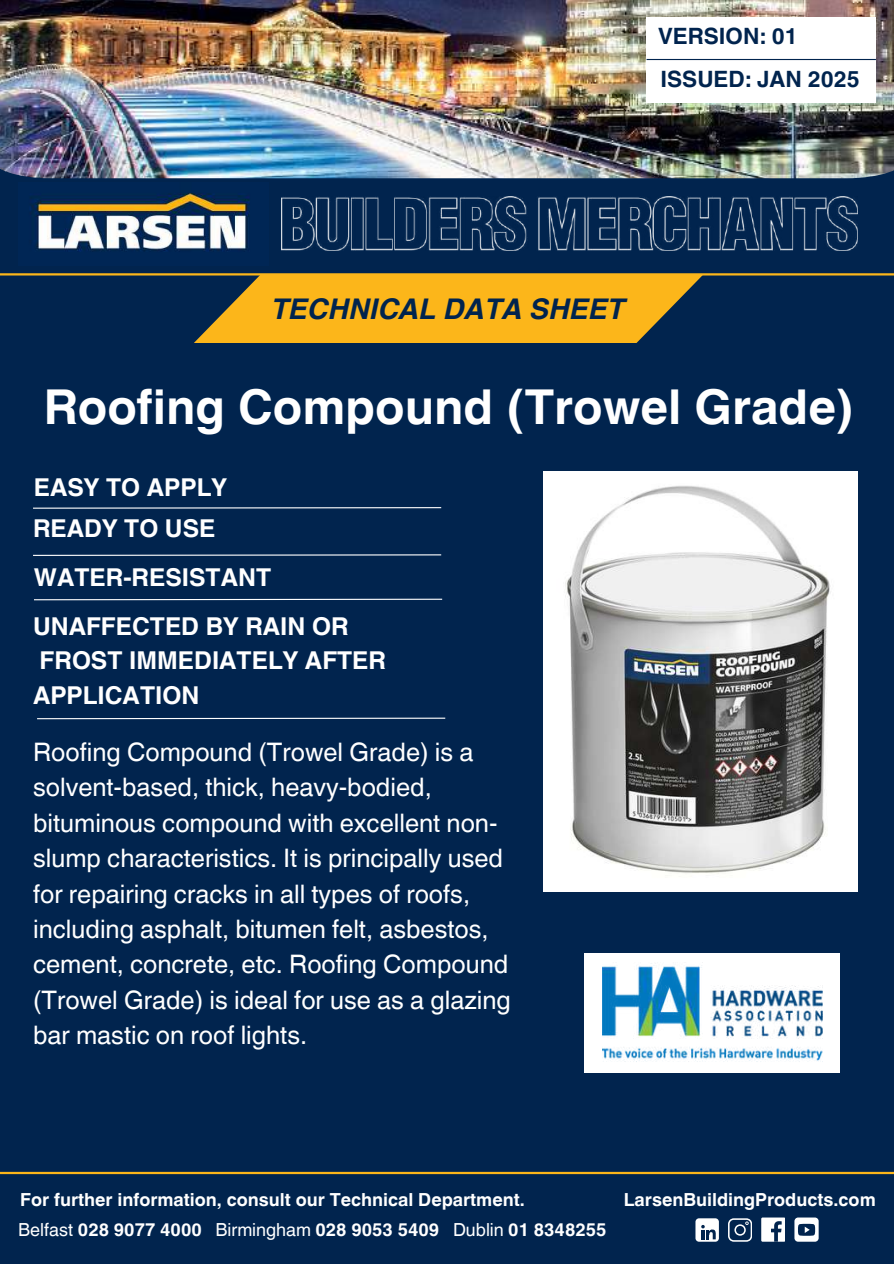
<style>
.page{position:relative;width:894px;height:1264px;background:#fff}
.page>*{position:absolute;margin:0;border:0;box-sizing:border-box;transform-origin:0 0}
.t1{font:700 48px "Helvetica World";color:#fff}
.t2{font:italic 700 28.5px "Helvetica World";color:#01244e}
.t3{font:25.5px/35.4px "Helvetica World";color:#fff}
.t4{font:700 24.6px/34.8px "Helvetica World";color:#fff}
.t5{font:700 22.5px/43.8px "Helvetica World";color:#01244e}
.t6{font:700 18px/29.2px "Helvetica World";color:#fff}
.s1{font-weight:400}
</style>
<div class="page">
<div style="left:0;top:0;width:893px;height:1263px;background:#01244e"></div>
<img style="left:0;top:0;width:893px;height:178px">
<img style="left:281px;top:197px;width:576px;height:54px">
<img style="left:29px;top:193px;width:221px;height:59px">
<hr style="left:0;top:273px;width:893px;height:2px;background:#fcb61a">
<hr style="left:0;top:1171px;width:893px;height:3px;background:#fcb61a">
<div style="left:761px;top:1217px;width:23px;height:24px;background:#fff"></div>
<svg style="left:771px;top:1221px;width:10px;height:20px"></svg>
<svg style="left:728px;top:1218px;width:23px;height:23px"></svg>
<div style="left:695px;top:1218px;width:23px;height:23px;background:#fff;border-radius:4px"></div>
<svg style="left:701px;top:1225px;width:14px;height:14px"></svg>
<div style="left:794px;top:1217px;width:23px;height:24px;background:#fff;border-radius:4px"></div>
<svg style="left:798px;top:1223px;width:16px;height:12px"></svg>
<img style="left:543px;top:471px;width:314px;height:420px">
<svg style="left:33px;top:554px;width:409px;height:2px"></svg>
<svg style="left:33px;top:507px;width:409px;height:2px"></svg>
<div style="left:646px;top:17px;width:229px;height:85px;background:#fff"></div>
<hr style="left:646px;top:59px;width:229px;height:1px;background:#01244e">
<div style="left:584px;top:953px;width:256px;height:120px;background:#fff"></div>
<img style="left:602px;top:962px;width:220px;height:100px">
<svg style="left:194px;top:275px;width:509px;height:68px"></svg>
<svg style="left:34px;top:598px;width:409px;height:3px"></svg>
<svg style="left:37px;top:717px;width:409px;height:2px"></svg>
<p class="t5" style="left:658px;top:11px;width:203px">VERSION: 01<br>ISSUED: JAN 2025</p>
<p class="t2" style="left:271px;top:286px;width:355px">TECHNICAL DATA SHEET</p>
<h1 class="t1" style="left:44px;top:367px;width:811px">Roofing Compound (Trowel Grade)</h1>
<p class="t4" style="left:34px;top:467px;width:195px">EASY TO APPLY</p>
<p class="t4" style="left:33px;top:501px;width:239px;line-height:48.9px">READY TO USE<br>WATER-RESISTANT</p>
<p class="t4" style="left:33px;top:606px;width:354px">UNAFFECTED BY RAIN OR<br>FROST IMMEDIATELY AFTER<br>APPLICATION</p>
<p class="t3" style="left:33px;top:734px;width:479px">Roofing Compound (Trowel Grade) is a solvent-based, thick, heavy-bodied, bituminous compound with excellent non&shy;slump characteristics. It is principally used for repairing cracks in all types of roofs, including asphalt, bitumen felt, asbestos, cement, concrete, etc. Roofing Compound (Trowel Grade) is ideal for use as a glazing bar mastic on roof lights.</p>
<p class="t6" style="left:18px;top:1183px;width:589px">For further information, consult our Technical Department.<br><span class="s1">Belfast</span> 028 9077 4000 <span class="s1">Birmingham</span> 028 9053 5409 <span class="s1">Dublin</span> 01 8348255</p>
<p class="t6" style="left:623px;top:1183px;width:253px">LarsenBuildingProducts.com</p>
</div>
